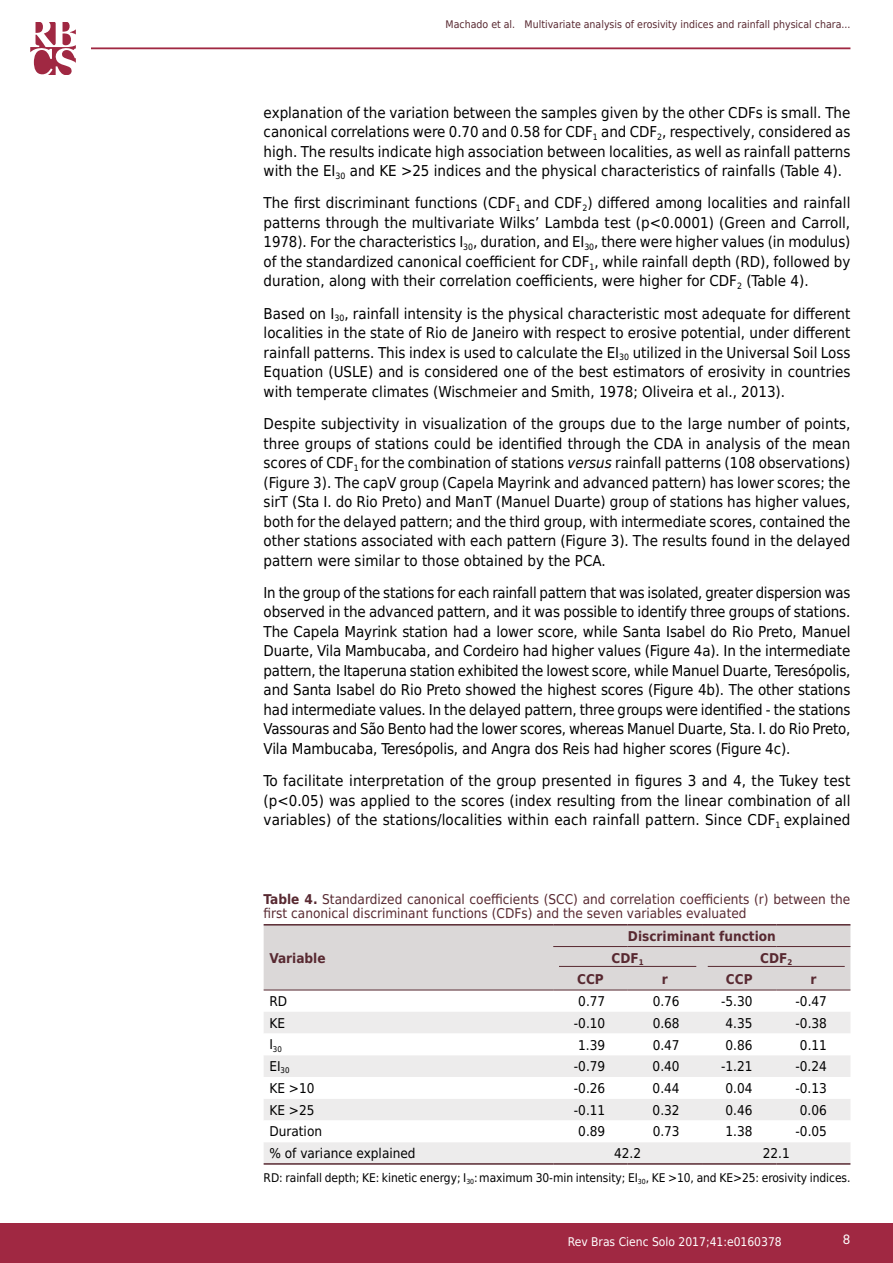
<style>
.page{position:relative;width:893px;height:1263px;background:#fff}
.page>*{position:absolute;margin:0;border:0;box-sizing:border-box;transform-origin:0 0}
.t1{font:15px/19.5px "DejaVu Sans Condensed";color:#000;text-align:justify}
.t2{font:13.5px "DejaVu Sans Condensed";color:#000}
.t3{font:13.5px/14.2px "DejaVu Sans Condensed";color:#582931}
.t4{font:700 13.5px/21.8px "DejaVu Sans Condensed";color:#582931}
.t5{font:13.5px "Akkurat Pro";color:#fff}
.t6{font:12px "DejaVu Sans Condensed";letter-spacing:-.005em;color:#000}
.t7{font:12px "DejaVu Sans Condensed";color:#fff}
.t8{font:10.5px "DejaVu Sans Condensed";color:#582931}
.t9{font:7.8px "DejaVu Sans Condensed";color:#000}
.s1{font-style:italic}
.s2{font-weight:700}
</style>
<div class="page">
<div style="left:0;top:1223px;width:893px;height:40px;background:#a02842"></div>
<div style="left:264px;top:925px;width:586px;height:65px;background:#dbd8d8"></div>
<div style="left:264px;top:1012px;width:586px;height:151px;background:#edecec"></div>
<svg style="left:264px;top:1033px;width:586px;height:109px"></svg>
<hr style="left:553px;top:946px;width:75px;height:1px;background:#582931">
<hr style="left:628px;top:946px;width:74px;height:1px;background:#582931">
<hr style="left:702px;top:946px;width:74px;height:1px;background:#582931">
<hr style="left:776px;top:946px;width:74px;height:1px;background:#582931">
<hr style="left:264px;top:924px;width:289px;height:1px;background:#582931">
<hr style="left:553px;top:924px;width:75px;height:1px;background:#582931">
<hr style="left:628px;top:924px;width:74px;height:1px;background:#582931">
<hr style="left:702px;top:924px;width:74px;height:1px;background:#582931">
<hr style="left:776px;top:924px;width:74px;height:1px;background:#582931">
<hr style="left:264px;top:990px;width:289px;height:1px;background:#582931">
<hr style="left:553px;top:990px;width:75px;height:1px;background:#582931">
<hr style="left:628px;top:990px;width:74px;height:1px;background:#582931">
<hr style="left:702px;top:990px;width:74px;height:1px;background:#582931">
<hr style="left:776px;top:990px;width:74px;height:1px;background:#582931">
<hr style="left:264px;top:1163px;width:289px;height:2px;background:#582931">
<hr style="left:553px;top:1163px;width:75px;height:2px;background:#582931">
<hr style="left:628px;top:1163px;width:74px;height:2px;background:#582931">
<hr style="left:702px;top:1163px;width:74px;height:2px;background:#582931">
<hr style="left:776px;top:1163px;width:74px;height:2px;background:#582931">
<hr style="left:559px;top:966px;width:137px;height:1px;background:#582931">
<div style="left:607px;top:950px;width:41px;height:15px;background:#dbd8d8"></div>
<hr style="left:708px;top:966px;width:137px;height:1px;background:#582931">
<div style="left:756px;top:950px;width:41px;height:15px;background:#dbd8d8"></div>
<hr style="left:91px;top:47px;width:759px;height:2px;background:#a02842">
<svg style="left:30px;top:22px;width:46px;height:52px"></svg>
<p class="t8" style="left:446px;top:16px;width:406px">Machado et al. Multivariate analysis of erosivity indices and rainfall physical chara...</p>
<p class="t1" style="left:264px;top:102px;width:588px">explanation of the variation between the samples given by the other CDFs is small. The canonical correlations were 0.70 and 0.58 for CDF<sub>1</sub> and CDF<sub>2</sub>, respectively, considered as high. The results indicate high association between localities, as well as rainfall patterns with the EI<sub>30</sub> and KE &gt;25 indices and the physical characteristics of rainfalls (Table 4).</p>
<p class="t1" style="left:264px;top:193px;width:588px">The first discriminant functions (CDF<sub>1</sub> and CDF<sub>2</sub>) differed among localities and rainfall patterns through the multivariate Wilks’ Lambda test (p&lt;0.0001) (Green and Carroll, 1978). For the characteristics I<sub>30</sub>, duration, and EI<sub>30</sub>, there were higher values (in modulus) of the standardized canonical coefficient for CDF<sub>1</sub>, while rainfall depth (RD), followed by duration, along with their correlation coefficients, were higher for CDF<sub>2</sub> (Table 4).</p>
<p class="t1" style="left:264px;top:303px;width:588px">Based on I<sub>30</sub>, rainfall intensity is the physical characteristic most adequate for different localities in the state of Rio de Janeiro with respect to erosive potential, under different rainfall patterns. This index is used to calculate the EI<sub>30</sub> utilized in the Universal Soil Loss Equation (USLE) and is considered one of the best estimators of erosivity in countries with temperate climates (Wischmeier and Smith, 1978; Oliveira et al., 2013).</p>
<p class="t1" style="left:264px;top:414px;width:588px">Despite subjectivity in visualization of the groups due to the large number of points, three groups of stations could be identified through the CDA in analysis of the mean scores of CDF<sub>1</sub> for the combination of stations <span class="s1">versus</span> rainfall patterns (108 observations) (Figure 3). The capV group (Capela Mayrink and advanced pattern) has lower scores; the sirT (Sta I. do Rio Preto) and ManT (Manuel Duarte) group of stations has higher values, both for the delayed pattern; and the third group, with intermediate scores, contained the other stations associated with each pattern (Figure 3). The results found in the delayed pattern were similar to those obtained by the PCA.</p>
<p class="t1" style="left:264px;top:582px;width:588px">In the group of the stations for each rainfall pattern that was isolated, greater dispersion was observed in the advanced pattern, and it was possible to identify three groups of stations.<br>The Capela Mayrink station had a lower score, while Santa Isabel do Rio Preto, Manuel Duarte, Vila Mambucaba, and Cordeiro had higher values (Figure 4a). In the intermediate pattern, the Itaperuna station exhibited the lowest score, while Manuel Duarte, Teresópolis, and Santa Isabel do Rio Preto showed the highest scores (Figure 4b). The other stations had intermediate values. In the delayed pattern, three groups were identified - the stations Vassouras and São Bento had the lower scores, whereas Manuel Duarte, Sta. I. do Rio Preto, Vila Mambucaba, Teresópolis, and Angra dos Reis had higher scores (Figure 4c).</p>
<p class="t1" style="left:264px;top:771px;width:588px">To facilitate interpretation of the group presented in figures 3 and 4, the Tukey test (p&lt;0.05) was applied to the scores (index resulting from the linear combination of all variables) of the stations/localities within each rainfall pattern. Since CDF<sub>1</sub> explained</p>
<p class="t3" style="left:264px;top:891px;width:588px"><span class="s2">Table 4.</span> Standardized canonical coefficients (SCC) and correlation coefficients (r) between the first canonical discriminant functions (CDFs) and the seven variables evaluated</p>
<p class="t4" style="left:269px;top:946px;width:58px">Variable</p>
<p class="t4" style="left:611px;top:925px;width:166px;text-indent:16px">Discriminant function<br>CDF<sub>1</sub></p>
<p class="t4" style="left:760px;top:946px;width:34px">CDF<sub>2</sub></p>
<p class="t4" style="left:577px;top:968px;width:28px">CCP</p>
<p class="t4" style="left:662px;top:968px;width:7px">r</p>
<p class="t4" style="left:726px;top:968px;width:28px">CCP</p>
<p class="t4" style="left:810px;top:968px;width:7px">r</p>
<p class="t2" style="left:269px;top:990px;width:19px">RD</p>
<p class="t2" style="left:578px;top:990px;width:29px">0.77</p>
<p class="t2" style="left:653px;top:990px;width:29px">0.76</p>
<p class="t2" style="left:721px;top:990px;width:33px">-5.30</p>
<p class="t2" style="left:795px;top:990px;width:33px">-0.47</p>
<p class="t2" style="left:269px;top:1012px;width:17px">KE</p>
<p class="t2" style="left:574px;top:1012px;width:33px">-0.10</p>
<p class="t2" style="left:653px;top:1012px;width:29px">0.68</p>
<p class="t2" style="left:725px;top:1012px;width:29px">4.35</p>
<p class="t2" style="left:795px;top:1012px;width:33px">-0.38</p>
<p class="t9" style="left:269px;top:1042px;width:14px"><sup>I</sup>30</p>
<p class="t2" style="left:578px;top:1034px;width:29px">1.39</p>
<p class="t2" style="left:653px;top:1034px;width:29px">0.47</p>
<p class="t2" style="left:725px;top:1034px;width:29px">0.86</p>
<p class="t2" style="left:800px;top:1034px;width:29px">0.11</p>
<p class="t2" style="left:269px;top:1055px;width:22px">EI<sub>30</sub></p>
<p class="t2" style="left:574px;top:1055px;width:33px">-0.79</p>
<p class="t2" style="left:653px;top:1055px;width:29px">0.40</p>
<p class="t2" style="left:721px;top:1055px;width:33px">-1.21</p>
<p class="t2" style="left:795px;top:1055px;width:33px">-0.24</p>
<p class="t2" style="left:269px;top:1077px;width:47px">KE &gt;10</p>
<p class="t2" style="left:574px;top:1077px;width:33px">-0.26</p>
<p class="t2" style="left:653px;top:1077px;width:29px">0.44</p>
<p class="t2" style="left:725px;top:1077px;width:29px">0.04</p>
<p class="t2" style="left:795px;top:1077px;width:33px">-0.13</p>
<p class="t2" style="left:269px;top:1099px;width:47px">KE &gt;25</p>
<p class="t2" style="left:574px;top:1099px;width:33px">-0.11</p>
<p class="t2" style="left:653px;top:1099px;width:29px">0.32</p>
<p class="t2" style="left:725px;top:1099px;width:29px">0.46</p>
<p class="t2" style="left:800px;top:1099px;width:29px">0.06</p>
<p class="t2" style="left:269px;top:1121px;width:54px">Duration</p>
<p class="t2" style="left:578px;top:1121px;width:29px">0.89</p>
<p class="t2" style="left:653px;top:1121px;width:29px">0.73</p>
<p class="t2" style="left:725px;top:1121px;width:29px">1.38</p>
<p class="t2" style="left:795px;top:1121px;width:33px">-0.05</p>
<p class="t2" style="left:269px;top:1142px;width:148px">% of variance explained</p>
<p class="t2" style="left:614px;top:1142px;width:29px">42.2</p>
<p class="t2" style="left:763px;top:1142px;width:29px">22.1</p>
<p class="t6" style="left:264px;top:1168px;width:588px">RD: rainfall depth; KE: kinetic energy; I<sub>30</sub>:maximum 30-min intensity; EI<sub>30</sub>, KE &gt;10, and KE&gt;25: erosivity indices.</p>
<p class="t7" style="left:568px;top:1231px;width:215px">Rev Bras Cienc Solo 2017;41:e0160378</p>
<p class="t5" style="left:843px;top:1231px;width:9px">8</p>
</div>
